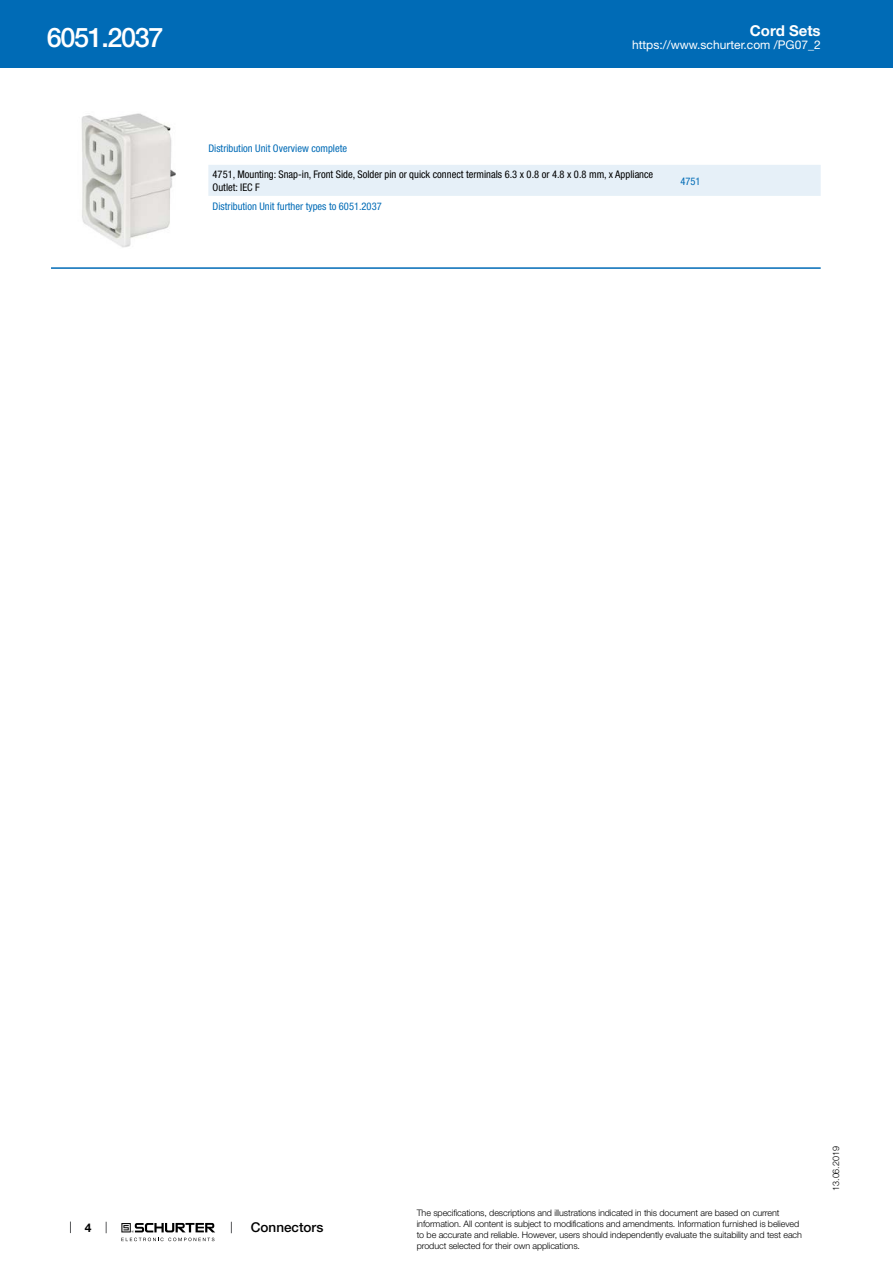
<style>
.page{position:relative;width:893px;height:1263px;background:#fff}
.page>*{position:absolute;margin:0;border:0;box-sizing:border-box;transform-origin:0 0}
.t1{font:500 27px "Helvetica Neue LT";letter-spacing:-.05em;color:#fff}
.t2{font:700 15px "Helvetica Neue LT";color:#fff}
.t3{font:500 13.5px "Helvetica Neue LT";color:#000}
.t4{font:12px "Helvetica Neue LT";color:#fff}
.t5{font:700 12px "Helvetica Neue LT";color:#000}
.t6{font:condensed 10.5px/12.6px "Helvetica Neue LT";color:#000}
.t7{font:condensed 10.5px "Helvetica Neue LT";color:#006bb6}
.t8{font:300 9px/10.8px "Helvetica Neue LT";letter-spacing:-.01em;color:#000}
</style>
<div class="page">
<svg style="left:70px;top:1221px;width:1px;height:12px"></svg>
<svg style="left:121px;top:1223px;width:94px;height:18px"></svg>
<div style="left:0;top:0;width:893px;height:68px;background:#006bb6"></div>
<img style="left:81px;top:113px;width:95px;height:135px">
<div style="left:208px;top:165px;width:613px;height:31px;background:#e6f0f8"></div>
<hr style="left:51px;top:267px;width:770px;height:2px;background:#006bb6">
<h1 class="t1" style="left:47px;top:21px;width:118px">6051.2037</h1>
<h2 class="t2" style="left:750px;top:21px;width:72px">Cord Sets</h2>
<h3 class="t4" style="left:632px;top:38px;width:190px">https://www.schurter.com /PG07_2</h3>
<p class="t7" style="left:208px;top:142px;width:140px">Distribution Unit Overview complete</p>
<p class="t6" style="left:213px;top:168px;width:442px">4751, Mounting: Snap-in, Front Side, Solder pin or quick connect terminals 6.3 x 0.8 or 4.8 x 0.8 mm, x Appliance<br>Outlet: IEC F</p>
<p class="t7" style="left:680px;top:175px;width:22px">4751</p>
<p class="t7" style="left:213px;top:201px;width:171px">Distribution Unit further types to 6051.2037</p>
<h3 class="t5" style="left:85px;top:1220px;width:8px">4</h3>
<h3 class="t3" style="left:251px;top:1219px;width:74px">Connectors</h3>
<p class="t8" style="left:417px;top:1207px;width:387px">The specifications, descriptions and illustrations indicated in this document are based on current information. All content is subject to modifications and amendments. Information furnished is believed to be accurate and reliable. However, users should independently evaluate the suitability and test each product selected for their own applications.</p>
<p class="t8" style="left:830px;top:1191px;width:46px;rotate:-90deg">13.06.2019</p>
</div>
